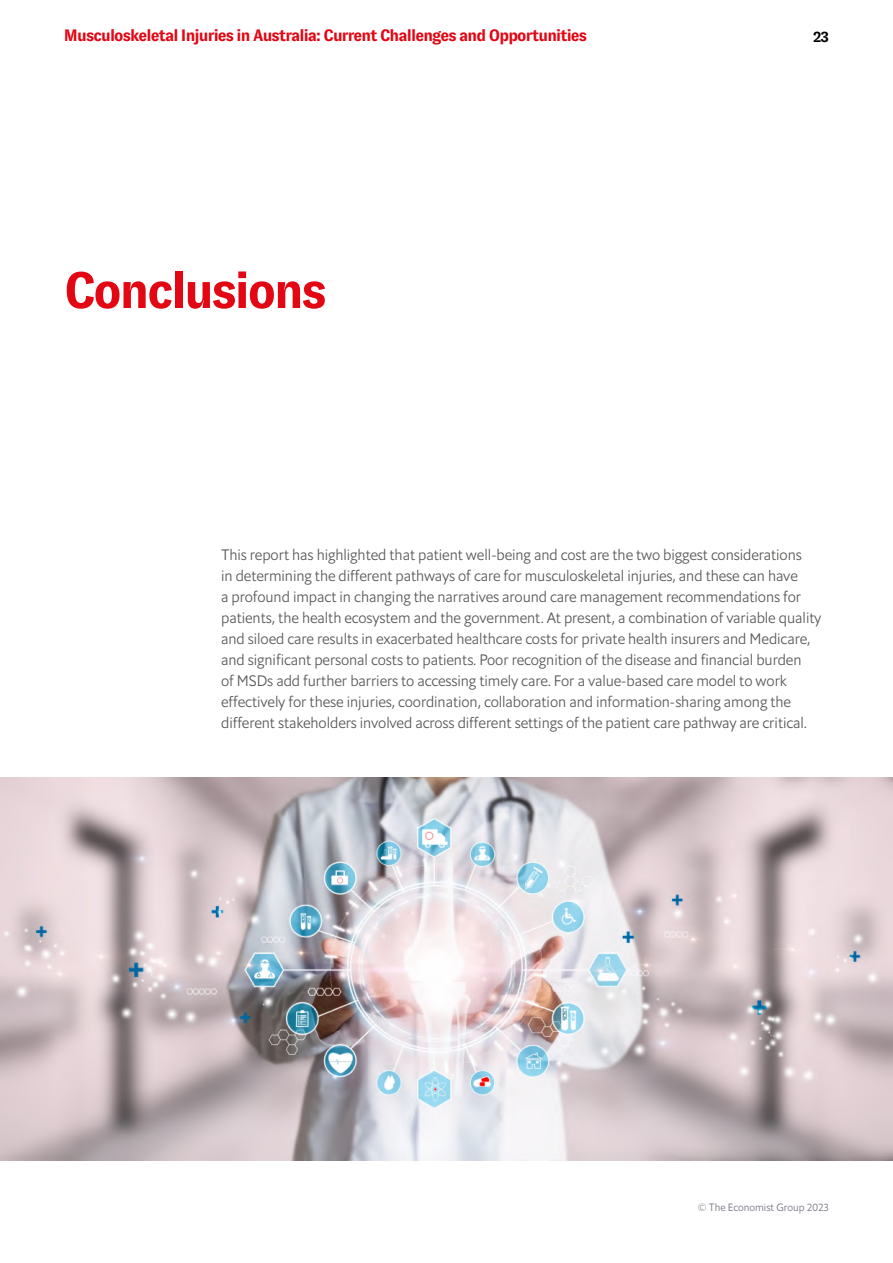
<style>
.page{position:relative;width:893px;height:1263px;background:#fff}
.page>*{position:absolute;margin:0;border:0;box-sizing:border-box;transform-origin:0 0}
.t1{font:700 51px "GT Zirkon";letter-spacing:-.05em;color:#e30613}
.t2{font:700 16.5px "GT Zirkon";letter-spacing:-.05em;color:#e30613}
.t3{font:15px/21px "Econ Sans Lig";letter-spacing:-.005em;color:#575756}
.t4{font:700 15px "GT Zirkon";color:#000}
.t5{font:10.5px "Econ Sans Lig";color:#6e737d}
</style>
<div class="page">
<img style="left:0;top:778px;width:893px;height:383px">
<p class="t2" style="left:64px;top:27px;width:525px">Musculoskeletal Injuries in Australia: Current Challenges and Opportunities</p>
<p class="t4" style="left:813px;top:28px;width:18px">23</p>
<h1 class="t1" style="left:64px;top:263px;width:265px">Conclusions</h1>
<p class="t3" style="left:221px;top:544px;width:602px">This report has highlighted that patient well-being and cost are the two biggest considerations<br>in determining the different pathways of care for musculoskeletal injuries, and these can have<br>a profound impact in changing the narratives around care management recommendations for patients, the health ecosystem and the government. At present, a combination of variable quality and siloed care results in exacerbated healthcare costs for private health insurers and Medicare, and significant personal costs to patients. Poor recognition of the disease and financial burden<br>of MSDs add further barriers to accessing timely care. For a value-based care model to work effectively for these injuries, coordination, collaboration and information-sharing among the different stakeholders involved across different settings of the patient care pathway are critical.</p>
<p class="t5" style="left:698px;top:1201px;width:133px">© The Economist Group 2023</p>
</div>
